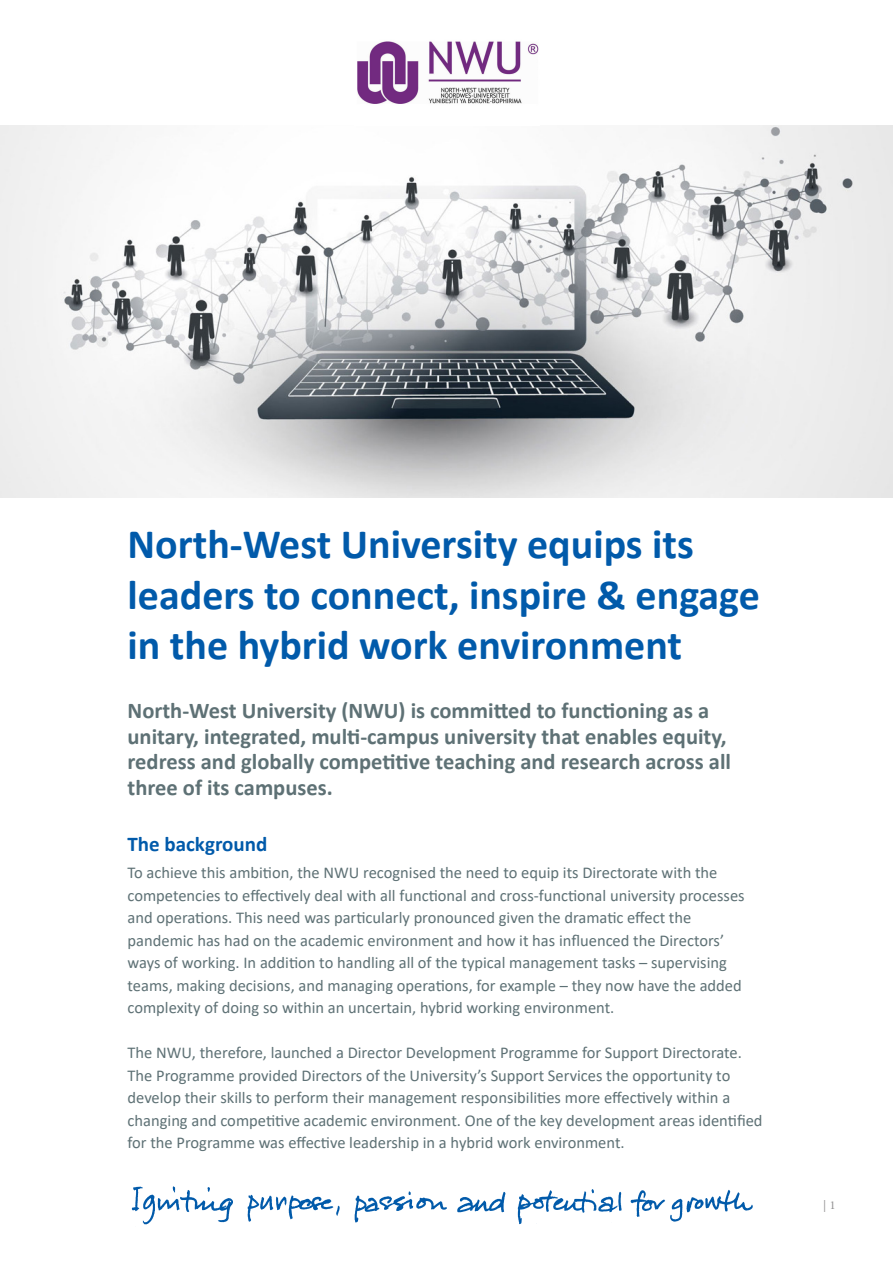
<style>
.page{position:relative;width:893px;height:1263px;background:#fff}
.page>*{position:absolute;margin:0;border:0;box-sizing:border-box;transform-origin:0 0}
.headline{font:700 42px/50.4px "Calibri";color:#015aaa}
.intro{font:700 22.5px/25.5px "Calibri";color:#5e7175}
.subhead{font:700 21px "Calibri";color:#015aaa}
.body{font:16.5px/22.5px "Calibri";color:#5e7175}
.t1{font:12px "Minion Pro";color:#929192}
</style>
<div class="page">
<img style="left:0;top:125px;width:893px;height:373px">
<img style="left:131px;top:1186px;width:622px;height:39px">
<img style="left:357px;top:41px;width:182px;height:63px">
<p class="headline" style="left:128px;top:519px;width:634px">North-West University equips its leaders to connect, inspire &amp; engage in the hybrid work environment</p>
<p class="intro" style="left:128px;top:698px;width:605px">North-West University (NWU) is committed to functioning as a unitary, integrated, multi-campus university that enables equity, redress and globally competitive teaching and research across all three of its campuses.</p>
<p class="subhead" style="left:128px;top:830px;width:141px">The background</p>
<p class="body" style="left:128px;top:861px;width:619px">To achieve this ambition, the NWU recognised the need to equip its Directorate with the competencies to effectively deal with all functional and cross-functional university processes and operations. This need was particularly pronounced given the dramatic effect the pandemic has had on the academic environment and how it has influenced the Directors’ ways of working. In addition to handling all of the typical management tasks – supervising teams, making decisions, and managing operations, for example – they now have the added complexity of doing so within an uncertain, hybrid working environment.</p>
<p class="body" style="left:128px;top:1041px;width:637px">The NWU, therefore, launched a Director Development Programme for Support Directorate.<br>The Programme provided Directors of the University’s Support Services the opportunity to develop their skills to perform their management responsibilities more effectively within a changing and competitive academic environment. One of the key development areas identified for the Programme was effective leadership in a hybrid work environment.</p>
<p class="t1" style="left:823px;top:1197px;width:14px">| 1</p>
</div>
